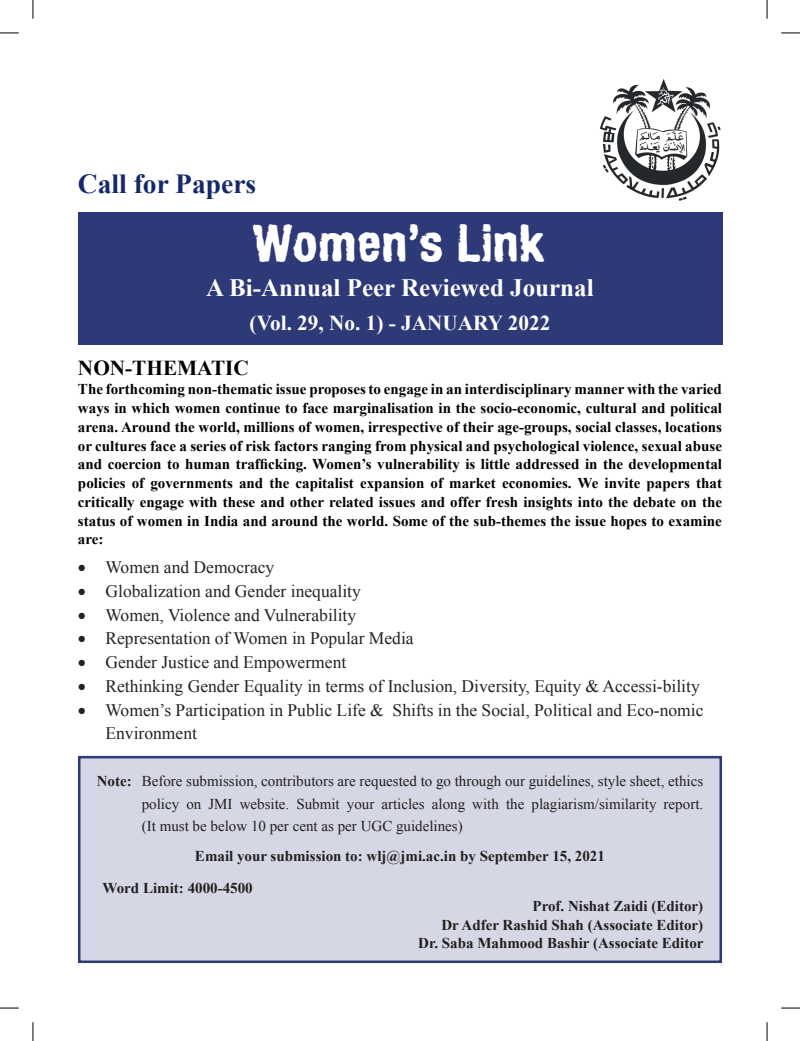
<style>
.page{position:relative;width:800px;height:1041px;background:#fff}
.page>*{position:absolute;margin:0;border:0;box-sizing:border-box;transform-origin:0 0}
.Normal1{font:47.5px "Army Chalk";color:#fff}
.Normal1-2{font:700 27.5px "Times New Roman";color:#15286a}
.Normal1-3{font:700 25px "Times New Roman";color:#fff}
.Normal1-4{font:700 21.25px "Times New Roman";color:#fff}
.Normal1-5{font:700 21.25px "Times New Roman";color:#000}
.t1{font:17.5px/23.8px "Times New Roman";color:#222}
.Normal1-6{font:700 15px/18.8px "Times New Roman";color:#000;text-align:justify}
.Normal1-7{font:15px/22.5px "Times New Roman";color:#231f20;text-align:justify}
.Normal1-8{font:700 15px/18px "Times New Roman";color:#231f20;text-align:right}
.s1{font-weight:700}
</style>
<div class="page">
<img style="left:599px;top:79px;width:122px;height:122px">
<div style="left:78px;top:212px;width:643px;height:132px;background:#2e3978"></div>
<div style="left:78px;top:755px;width:643px;height:207px;background:#d5d7e4;border:2px solid #2e3978"></div>
<svg style="left:0;top:32px;width:19px;height:2px"></svg>
<svg style="left:781px;top:32px;width:18px;height:2px"></svg>
<svg style="left:0;top:1007px;width:19px;height:1px"></svg>
<svg style="left:781px;top:1007px;width:18px;height:1px"></svg>
<svg style="left:32px;top:0;width:2px;height:19px"></svg>
<svg style="left:32px;top:1022px;width:2px;height:18px"></svg>
<svg style="left:766px;top:0;width:1px;height:19px"></svg>
<svg style="left:766px;top:1022px;width:1px;height:18px"></svg>
<p class="Normal1-2" style="left:78px;top:165px;width:180px">Call for Papers</p>
<p class="Normal1" style="left:253px;top:216px;width:295px">Women’s Link</p>
<p class="Normal1-3" style="left:206px;top:270px;width:389px">A Bi-Annual Peer Reviewed Journal</p>
<p class="Normal1-4" style="left:249px;top:308px;width:302px">(Vol. 29, No. 1) - JANUARY 2022</p>
<p class="Normal1-5" style="left:78px;top:353px;width:172px">NON-THEMATIC</p>
<p class="Normal1-6" style="left:78px;top:379px;width:645px">The forthcoming non-thematic issue proposes to engage in an interdisciplinary manner with the varied ways in which women continue to face marginalisation in the socio-economic, cultural and political arena. Around the world, millions of women, irrespective of their age-groups, social classes, locations or cultures face a series of risk factors ranging from physical and psychological violence, sexual abuse and coercion to human trafficking. Women’s vulnerability is little addressed in the developmental policies of governments and the capitalist expansion of market economies. We invite papers that critically engage with these and other related issues and offer fresh insights into the debate on the status of women in India and around the world. Some of the sub-themes the issue hopes to examine are:</p>
<p class="t1" style="left:78px;top:555px;width:198px">• Women and Democracy</p>
<p class="t1" style="left:78px;top:578px;width:284px">• Globalization and Gender inequality</p>
<p class="t1" style="left:78px;top:602px;width:280px">• Women, Violence and Vulnerability</p>
<p class="t1" style="left:78px;top:626px;width:337px">• Representation of Women in Popular Media</p>
<p class="t1" style="left:78px;top:650px;width:270px">• Gender Justice and Empowerment</p>
<p class="t1" style="left:78px;top:673px;width:623px">• Rethinking Gender Equality in terms of Inclusion, Diversity, Equity &amp; Accessi-bility</p>
<p class="t1" style="left:105px;top:697px;width:599px;text-indent:-28px">• Women’s Participation in Public Life &amp; Shifts in the Social, Political and Eco-nomic<br>Environment</p>
<p class="Normal1-7" style="left:142px;top:769px;width:563px;text-indent:-45px"><span class="s1">Note:</span> Before submission, contributors are requested to go through our guidelines, style sheet, ethics policy on JMI website. Submit your articles along with the plagiarism/similarity report. (It must be below 10 per cent as per UGC guidelines)</p>
<p class="Normal1-8" style="left:195px;top:846px;width:411px">Email your submission to: wlj@jmi.ac.in by September 15, 2021</p>
<p class="Normal1-8" style="left:103px;top:878px;width:151px">Word Limit: 4000-4500</p>
<p class="Normal1-8" style="left:532px;top:896px;width:172px">Prof. Nishat Zaidi (Editor)</p>
<p class="Normal1-8" style="left:418px;top:914px;width:287px">Dr Adfer Rashid Shah (Associate Editor)<br>Dr. Saba Mahmood Bashir (Associate Editor</p>
</div>
